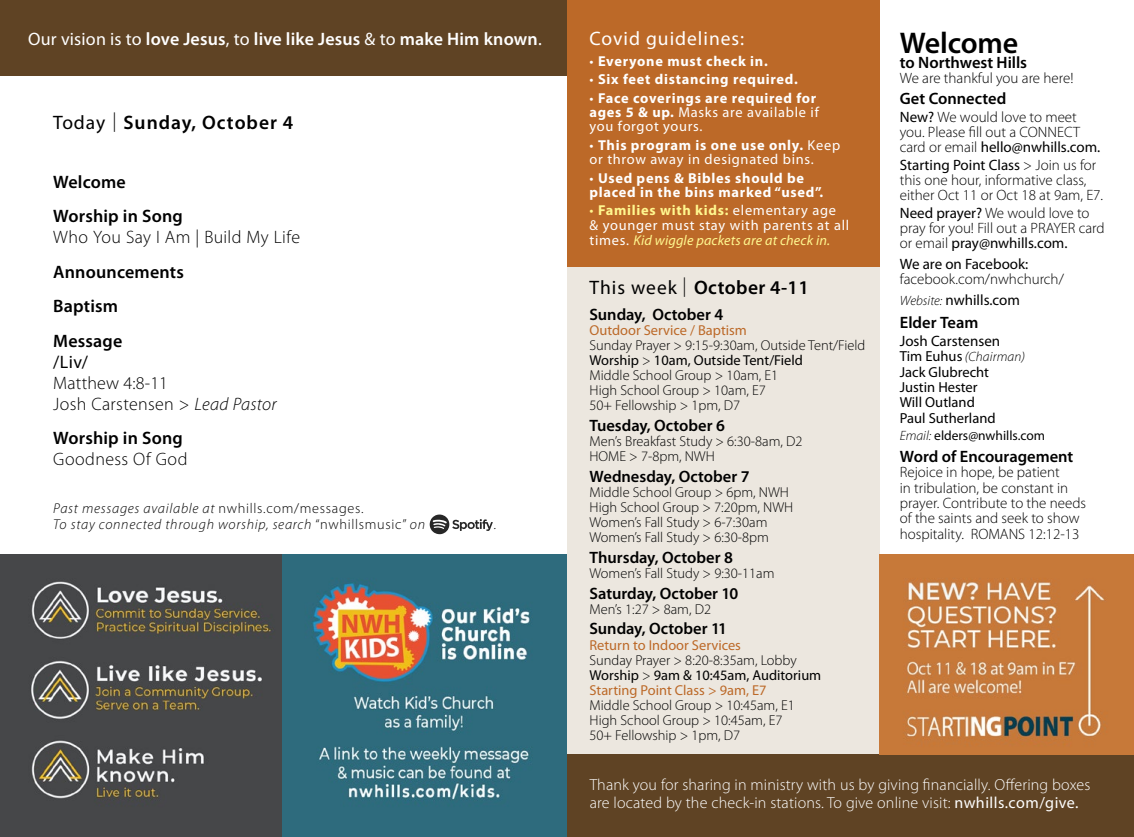
<style>
.page{position:relative;width:1134px;height:837px;background:#fff}
.page>*{position:absolute;margin:0;border:0;box-sizing:border-box;transform-origin:0 0}
.t1{font:600 30px "Myriad Pro";letter-spacing:-.005em;color:#000}
.t2{font:600 19.5px "Myriad Pro";letter-spacing:.045em;color:#000}
.t3{font:600 19.5px "Myriad Pro";letter-spacing:.02em;color:#000}
.t4{font:19.5px "Myriad Pro";letter-spacing:.05em;color:#fff}
.t5{font:300 18px/21px "Myriad Pro";letter-spacing:.02em;color:#000}
.t6{font:600 18px/34.5px "Myriad Pro";letter-spacing:.01em;color:#000}
.t7{font:600 18px "Myriad Pro";letter-spacing:.01em;color:#fff}
.t8{font:18px "Myriad Pro";color:#000}
.t9{font:600 16.5px "Myriad Pro";color:#000}
.t10{font:300 16.05px/18px "Myriad Pro";letter-spacing:.01em;color:#fff}
.t11{font:300 15px/15.3px "Myriad Pro";color:#000}
.t12{font:15px "Myriad Pro";color:#000}
.t13{font:14.55px/15.3px "Myriad Pro";color:#000}
.t14{font:300 14.4px/15.1px "Myriad Pro";color:#000}
.t15{font:700 14.4px/14.2px "Myriad Pro";letter-spacing:.05em;color:#fff}
.t16{font:14.4px/14.2px "Myriad Pro";letter-spacing:.05em;color:#fff}
.t17{font:14.4px "Myriad Pro";color:#bc6928}
.t18{font:italic 300 14.25px/16.5px "Myriad Pro";letter-spacing:.05em;color:#000}
.t19{font:italic 14.25px "Myriad Pro";letter-spacing:.01em;color:#fff78f}
.t20{font:italic 300 14.25px "Myriad Pro";color:#000}
.t21{font:13.5px "Myriad Pro";color:#000}
.t22{font:italic 300 13.5px "Myriad Pro";letter-spacing:.01em;color:#000}
.s1{font-weight:400}
.s2{font-weight:300}
.s3{font-style:italic}
.s4{font-style:normal}
.s5{font-weight:700}
.s6{color:#fff78f}
.s7{font-weight:700;color:#fff78f}
.s8{font-style:normal;font-size:14.4px;color:#fff}
.s9{font-weight:400;color:#bc6928}
.s10{font-style:italic;font-size:13.5px}
.s11{font-weight:400;font-style:normal;font-size:14.55px}
.s12{font-weight:300;font-style:italic}
</style>
<div class="page">
<div style="left:0;top:0;width:568px;height:76px;background:#5f4324"></div>
<div style="left:567px;top:243px;width:312px;height:512px;background:#ece7df"></div>
<div style="left:567px;top:755px;width:567px;height:82px;background:#5f4324"></div>
<div style="left:567px;top:0;width:312px;height:267px;background:#bc6928"></div>
<svg style="left:430px;top:514px;width:63px;height:20px"></svg>
<img style="left:0;top:555px;width:567px;height:282px">
<img style="left:879px;top:555px;width:255px;height:200px">
<p class="t7" style="left:28px;top:27px;width:515px"><span class="s1">Our vision is to</span> love Jesus<span class="s1">, to</span> live like Jesus <span class="s1">&amp; to</span> make Him known<span class="s1">.</span></p>
<h2 class="t2" style="left:53px;top:110px;width:242px"><span class="s1">Today</span> <span class="s2">|</span> Sunday, October 4</h2>
<p class="t6" style="left:53px;top:164px;width:131px">Welcome<br>Worship in Song</p>
<p class="t5" style="left:53px;top:227px;width:248px">Who You Say I Am | Build My Life</p>
<p class="t6" style="left:53px;top:254px;width:132px">Announcements<br>Baptism<br>Message</p>
<p class="t8" style="left:53px;top:351px;width:36px">/Liv/</p>
<p class="t5" style="left:53px;top:372px;width:225px">Matthew 4:8-11<br>Josh Carstensen &gt; <span class="s3">Lead Pastor</span></p>
<p class="t6" style="left:53px;top:420px;width:131px">Worship in Song</p>
<p class="t5" style="left:53px;top:449px;width:136px">Goodness Of God</p>
<p class="t18" style="left:53px;top:499px;width:373px">Past messages available at <span class="s4">nwhills.com/messages.<br></span>To stay connected through worship, search <span class="s4">“nwhillsmusic”</span> on</p>
<p class="t20" style="left:494px;top:516px;width:9px">.</p>
<h2 class="t4" style="left:590px;top:26px;width:156px">Covid guidelines:</h2>
<p class="t15" style="left:590px;top:53px;width:180px"><span class="s1">•</span> Everyone must check in.</p>
<p class="t15" style="left:590px;top:72px;width:210px"><span class="s1">•</span> Six feet distancing required.</p>
<p class="t15" style="left:590px;top:90px;width:231px"><span class="s1">•</span> Face coverings are required for ages 5 &amp; up. <span class="s1">Masks are available if you forgot yours.</span></p>
<p class="t16" style="left:590px;top:138px;width:252px">• <span class="s5">This program is one use only.</span> Keep or throw away in designated bins.</p>
<p class="t15" style="left:590px;top:170px;width:235px"><span class="s1">•</span> Used pens &amp; Bibles should be placed in the bins marked “used”.</p>
<p class="t16" style="left:590px;top:203px;width:261px"><span class="s6">•</span> <span class="s7">Families with kids:</span> elementary age<br>&amp; younger must stay with parents at all</p>
<p class="t19" style="left:590px;top:231px;width:242px"><span class="s8">times.</span> Kid wiggle packets are at check in.</p>
<h2 class="t3" style="left:590px;top:275px;width:221px"><span class="s1">This week</span> <span class="s2">|</span> October 4-11</h2>
<p class="t9" style="left:590px;top:304px;width:135px">Sunday, October 4</p>
<p class="t17" style="left:590px;top:321px;width:159px">Outdoor Service / Baptism</p>
<p class="t14" style="left:590px;top:337px;width:277px">Sunday Prayer &gt; 9:15-9:30am, Outside Tent/Field <span class="s1">Worship</span> &gt; <span class="s1">10am, Outside Tent/Field<br></span>Middle School Group &gt; 10am, E1<br>High School Group &gt; 10am, E7<br>50+ Fellowship &gt; 1pm, D7</p>
<p class="t9" style="left:590px;top:415px;width:137px">Tuesday, October 6</p>
<p class="t14" style="left:590px;top:434px;width:215px">Men’s Breakfast Study &gt; 6:30-8am, D2<br>HOME &gt; 7-8pm, NWH</p>
<p class="t9" style="left:590px;top:466px;width:161px">Wednesday, October 7</p>
<p class="t14" style="left:590px;top:485px;width:205px">Middle School Group &gt; 6pm, NWH<br>High School Group &gt; 7:20pm, NWH<br>Women’s Fall Study &gt; 6-7:30am<br>Women’s Fall Study &gt; 6:30-8pm</p>
<p class="t9" style="left:590px;top:547px;width:145px">Thursday, October 8</p>
<p class="t14" style="left:590px;top:566px;width:187px">Women’s Fall Study &gt; 9:30-11am</p>
<p class="t9" style="left:590px;top:583px;width:150px">Saturday, October 10</p>
<p class="t14" style="left:590px;top:601px;width:123px">Men’s 1:27 &gt; 8am, D2</p>
<p class="t9" style="left:590px;top:618px;width:139px">Sunday, October 11</p>
<p class="t17" style="left:590px;top:636px;width:153px">Return to Indoor Services</p>
<p class="t14" style="left:590px;top:652px;width:233px">Sunday Prayer &gt; 8:20-8:35am, Lobby<br><span class="s1">Worship</span> &gt; <span class="s1">9am &amp; 10:45am, Auditorium<br></span><span class="s9">Starting Point Class &gt; 9am, E7</span></p>
<p class="t14" style="left:590px;top:698px;width:207px">Middle School Group &gt; 10:45am, E1<br>High School Group &gt; 10:45am, E7<br>50+ Fellowship &gt; 1pm, D7</p>
<p class="t10" style="left:590px;top:775px;width:502px">Thank you for sharing in ministry with us by giving financially. Offering boxes are located by the check-in stations. To give online visit: <span class="s1">nwhills.com/give.</span></p>
<h1 class="t1" style="left:900px;top:24px;width:120px">Welcome</h1>
<p class="t9" style="left:900px;top:52px;width:129px">to Northwest Hills</p>
<p class="t11" style="left:900px;top:71px;width:175px">We are thankful you are here!</p>
<p class="t9" style="left:900px;top:88px;width:108px">Get Connected</p>
<p class="t11" style="left:900px;top:109px;width:202px"><span class="s1">New?</span> We would love to meet you. Please fill out a CONNECT card or email <span class="s1">hello@nwhills.com.</span></p>
<p class="t11" style="left:900px;top:157px;width:205px"><span class="s1">Starting Point Class</span> &gt; Join us for this one hour, informative class, either Oct 11 or Oct 18 at 9am, E7.</p>
<p class="t11" style="left:900px;top:205px;width:206px"><span class="s1">Need prayer?</span> We would love to pray for you! Fill out a PRAYER card or email <span class="s1">pray@nwhills.com.</span></p>
<p class="t12" style="left:900px;top:255px;width:130px">We are on Facebook:</p>
<p class="t11" style="left:900px;top:268px;width:166px;line-height:21.3px">facebook.com/nwhchurch/<br><span class="s10">Website:</span> <span class="s1">nwhills.com</span></p>
<p class="t9" style="left:900px;top:311px;width:80px">Elder Team</p>
<p class="t12" style="left:900px;top:332px;width:102px">Josh Carstensen</p>
<p class="t22" style="left:900px;top:349px;width:127px"><span class="s11">Tim Euhus</span> (Chairman)</p>
<p class="t13" style="left:900px;top:364px;width:97px">Jack Glubrecht<br>Justin Hester<br>Will Outland<br>Paul Sutherland</p>
<p class="t21" style="left:900px;top:427px;width:147px"><span class="s12">Email:</span> elders@nwhills.com</p>
<p class="t9" style="left:900px;top:446px;width:175px">Word of Encouragement</p>
<p class="t11" style="left:900px;top:465px;width:188px">Rejoice in hope, be patient<br>in tribulation, be constant in prayer. Contribute to the needs of the saints and seek to show hospitality. ROMANS 12:12-13</p>
</div>
